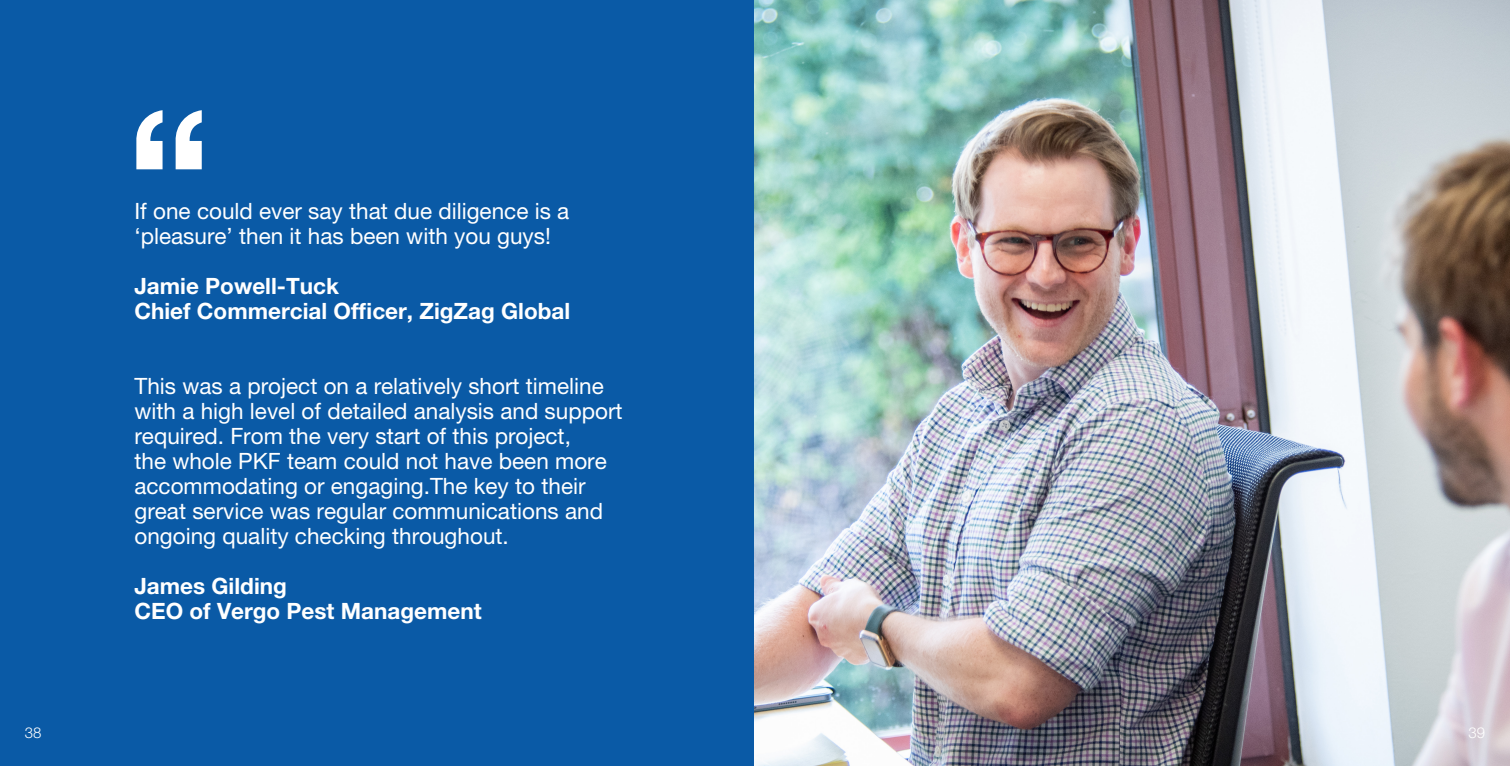
<style>
.page{position:relative;width:1510px;height:766px;background:#fff}
.page>*{position:absolute;margin:0;border:0;box-sizing:border-box;transform-origin:0 0}
.t1{font:700 184.12px "Helvetica Neue LT Pro";color:#fff}
.t2{font:22.5px/25px "Helvetica Neue LT Pro";color:#fff}
.t3{font:700 22.5px "Helvetica Neue LT Pro";color:#fff}
.t4{font:300 15px "Helvetica Neue LT Pro";color:#fff}
</style>
<div class="page">
<div style="left:0;top:0;width:755px;height:765px;background:#0a5aa6"></div>
<img style="left:755px;top:0;width:754px;height:765px">
<p class="t1" style="left:126px;top:62px;width:87px">“</p>
<p class="t2" style="left:134px;top:198px;width:436px">If one could ever say that due diligence is a ‘pleasure’ then it has been with you guys!</p>
<p class="t3" style="left:134px;top:272px;width:206px">Jamie Powell-Tuck</p>
<p class="t3" style="left:134px;top:297px;width:437px">Chief Commercial Officer, ZigZag Global</p>
<p class="t2" style="left:134px;top:373px;width:489px">This was a project on a relatively short timeline with a high level of detailed analysis and support required. From the very start of this project,<br>the whole PKF team could not have been more accommodating or engaging.The key to their great service was regular communications and ongoing quality checking throughout.</p>
<p class="t3" style="left:134px;top:572px;width:154px">James Gilding</p>
<p class="t3" style="left:134px;top:597px;width:349px">CEO of Vergo Pest Management</p>
<p class="t4" style="left:25px;top:723px;width:18px">38</p>
<p class="t4" style="left:1468px;top:723px;width:18px">39</p>
</div>
